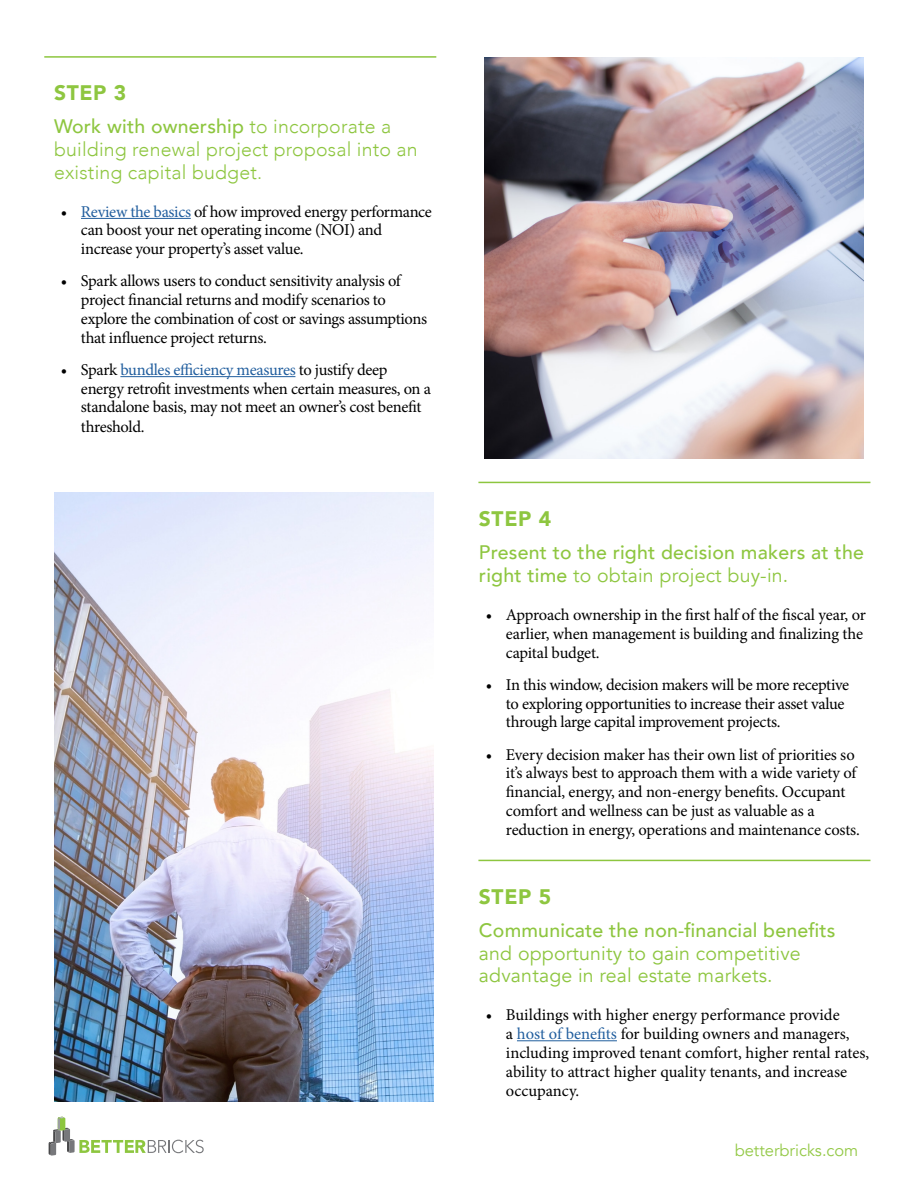
<style>
.page{position:relative;width:918px;height:1188px;background:#fff}
.page>*{position:absolute;margin:0;border:0;box-sizing:border-box;transform-origin:0 0}
.t1{font:900 21px "Avenir";letter-spacing:.03em;color:#8ec640}
.t2{font:500 19.5px/22.5px "Avenir";letter-spacing:.01em;color:#8ec640}
.t3{font:300 19.5px/22.5px "Avenir";letter-spacing:.01em;color:#8ec640}
.t4{font:19.5px/22.5px "Avenir";letter-spacing:.01em;color:#8ec640}
.t5{font:16.5px/18.8px "Minion Pro";letter-spacing:-.015em;color:#000}
.t6{font:16.5px "Avenir";color:#94c947}
.s1{font-weight:500}
.s2{color:#215e9e}
.s3{font-weight:400}
</style>
<div class="page">
<svg style="left:49px;top:1117px;width:155px;height:39px"></svg>
<hr style="left:81px;top:218px;width:110px;height:1px;background:#215e9e">
<hr style="left:120px;top:376px;width:175px;height:1px;background:#215e9e">
<hr style="left:478px;top:482px;width:392px;height:1px;background:#8dc63f">
<hr style="left:478px;top:860px;width:392px;height:1px;background:#8dc63f">
<hr style="left:44px;top:56px;width:392px;height:2px;background:#8dc63f">
<img style="left:485px;top:58px;width:379px;height:401px">
<hr style="left:517px;top:1040px;width:100px;height:1px;background:#215e9e">
<img style="left:54px;top:492px;width:379px;height:610px">
<p class="t1" style="left:54px;top:79px;width:74px">STEP 3</p>
<p class="t3" style="left:54px;top:116px;width:365px"><span class="s1">Work with ownership</span> to incorporate a building renewal project proposal into an existing capital budget.</p>
<p class="t5" style="left:81px;top:202px;width:352px;text-indent:-20px">• <span class="s2">Review the basics</span> of how improved energy performance can boost your net operating income (NOI) and increase your property’s asset value.</p>
<p class="t5" style="left:81px;top:272px;width:348px;text-indent:-20px">• Spark allows users to conduct sensitivity analysis of project financial returns and modify scenarios to explore the combination of cost or savings assumptions that influence project returns.</p>
<p class="t5" style="left:81px;top:360px;width:352px;text-indent:-20px">• Spark <span class="s2">bundles efficiency measures</span> to justify deep energy retrofit investments when certain measures, on a standalone basis, may not meet an owner’s cost benefit threshold.</p>
<p class="t1" style="left:479px;top:505px;width:74px">STEP 4</p>
<p class="t2" style="left:479px;top:542px;width:386px">Present to the right decision makers at the right time <span class="s3">to obtain project buy-in.</span></p>
<p class="t5" style="left:506px;top:606px;width:362px;text-indent:-20px">• Approach ownership in the first half of the fiscal year, or earlier, when management is building and finalizing the capital budget.</p>
<p class="t5" style="left:506px;top:675px;width:345px;text-indent:-20px">• In this window, decision makers will be more receptive to exploring opportunities to increase their asset value through large capital improvement projects.</p>
<p class="t5" style="left:506px;top:745px;width:355px;text-indent:-20px">• Every decision maker has their own list of priorities so it’s always best to approach them with a wide variety of financial, energy, and non-energy benefits. Occupant comfort and wellness can be just as valuable as a reduction in energy, operations and maintenance costs.</p>
<p class="t1" style="left:479px;top:883px;width:74px">STEP 5</p>
<p class="t2" style="left:479px;top:920px;width:358px">Communicate the non-financial benefits</p>
<p class="t4" style="left:479px;top:942px;width:323px">and opportunity to gain competitive advantage in real estate markets.</p>
<p class="t5" style="left:506px;top:1006px;width:365px;text-indent:-20px">• Buildings with higher energy performance provide<br>a <span class="s2">host of benefits</span> for building owners and managers, including improved tenant comfort, higher rental rates, ability to attract higher quality tenants, and increase occupancy.</p>
<p class="t6" style="left:735px;top:1140px;width:125px">betterbricks.com</p>
</div>
